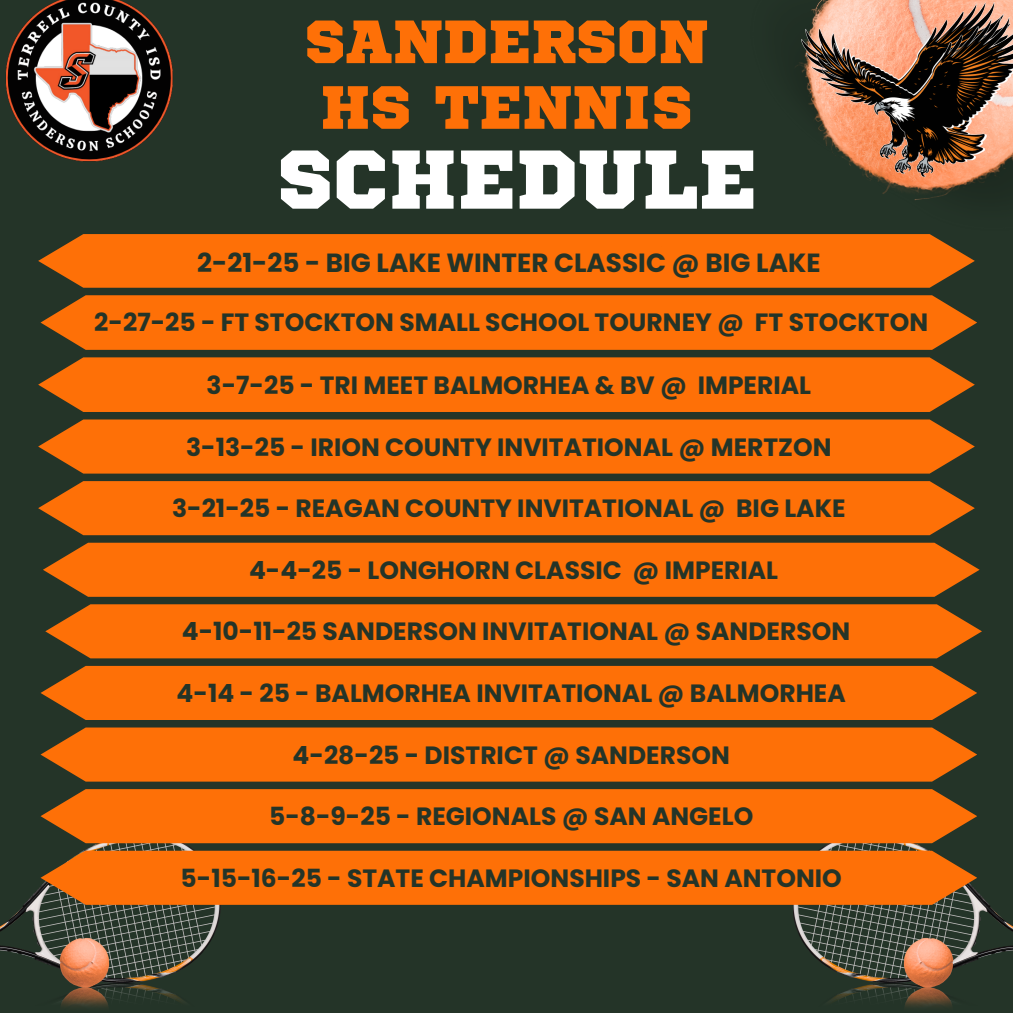
<style>
.page{position:relative;width:1013px;height:1013px;background:#fff}
.page>*{position:absolute;margin:0;border:0;box-sizing:border-box;transform-origin:0 0}
.t1{font:83.12px "Sports World";color:#fff}
.t2{font:60.88px/65.6px "Sports World";color:#fe7007}
.t3{font:700 26.25px "Poppins";color:#243428}
.t4{font:700 25px "Poppins";color:#243428}
.t5{font:700 20px "Poppins";color:#243428}
</style>
<div class="page">
<div style="left:0;top:0;width:1012px;height:1012px;background:#243428"></div>
<img style="left:0;top:843px;width:220px;height:164px">
<img style="left:793px;top:843px;width:219px;height:164px">
<svg style="left:38px;top:234px;width:936px;height:54px;background:#f36d08"></svg>
<img style="left:661px;top:65px;width:320px;height:181px">
<svg style="left:41px;top:295px;width:936px;height:55px;background:#f26c08"></svg>
<div style="left:38px;top:419px;width:936px;height:54px;background:#fe7007"></div>
<div style="left:38px;top:357px;width:936px;height:55px;background:#fe7007"></div>
<div style="left:38px;top:481px;width:936px;height:54px;background:#fe7007"></div>
<svg style="left:43px;top:542px;width:936px;height:55px;background:#f06c09"></svg>
<div style="left:45px;top:604px;width:937px;height:54px;background:#fe7007"></div>
<div style="left:41px;top:666px;width:936px;height:54px;background:#fe7007"></div>
<div style="left:41px;top:727px;width:936px;height:54px;background:#fe7007"></div>
<div style="left:41px;top:789px;width:936px;height:54px;background:#fe7007"></div>
<div style="left:41px;top:850px;width:936px;height:54px;background:#fe7007"></div>
<img style="left:6px;top:0;width:167px;height:162px">
<img style="left:799px;top:0;width:213px;height:165px">
<img style="left:814px;top:15px;width:198px;height:165px">
<p class="t2" style="left:305px;top:12px;width:405px">SANDERSON<br>HS TENNIS</p>
<p class="t1" style="left:277px;top:142px;width:481px">SCHEDULE</p>
<p class="t3" style="left:197px;top:244px;width:625px">2-21-25 - BIG LAKE WINTER CLASSIC @ BIG LAKE</p>
<h2 class="t4" style="left:94px;top:305px;width:835px">2-27-25 - FT STOCKTON SMALL SCHOOL TOURNEY @ FT STOCKTON</h2>
<h3 class="t4" style="left:206px;top:367px;width:606px">3-7-25 - TRI MEET BALMORHEA &amp; BV @ IMPERIAL</h3>
<h1 class="t4" style="left:186px;top:429px;width:647px">3-13-25 - IRION COUNTY INVITATIONAL @ MERTZON</h1>
<h3 class="t4" style="left:172px;top:491px;width:675px">3-21-25 - REAGAN COUNTY INVITATIONAL @ BIG LAKE</h3>
<h3 class="t4" style="left:249px;top:552px;width:530px">4-4-25 - LONGHORN CLASSIC @ IMPERIAL</h3>
<h3 class="t4" style="left:182px;top:614px;width:670px">4-10-11-25 SANDERSON INVITATIONAL @ SANDERSON</h3>
<h3 class="t4" style="left:177px;top:675px;width:670px">4-14 - 25 - BALMORHEA INVITATIONAL @ BALMORHEA</h3>
<h3 class="t4" style="left:292px;top:737px;width:439px">4-28-25 - DISTRICT @ SANDERSON</h3>
<h3 class="t4" style="left:269px;top:799px;width:486px">5-8-9-25 - REGIONALS @ SAN ANGELO</h3>
<h3 class="t4" style="left:181px;top:860px;width:662px">5-15-16-25 - STATE CHAMPIONSHIPS - SAN ANTONIO</h3>
<p class="t5" style="left:356px;top:868px;width:303px">WWW.REALLYGREATSITE.COM</p>
</div>
